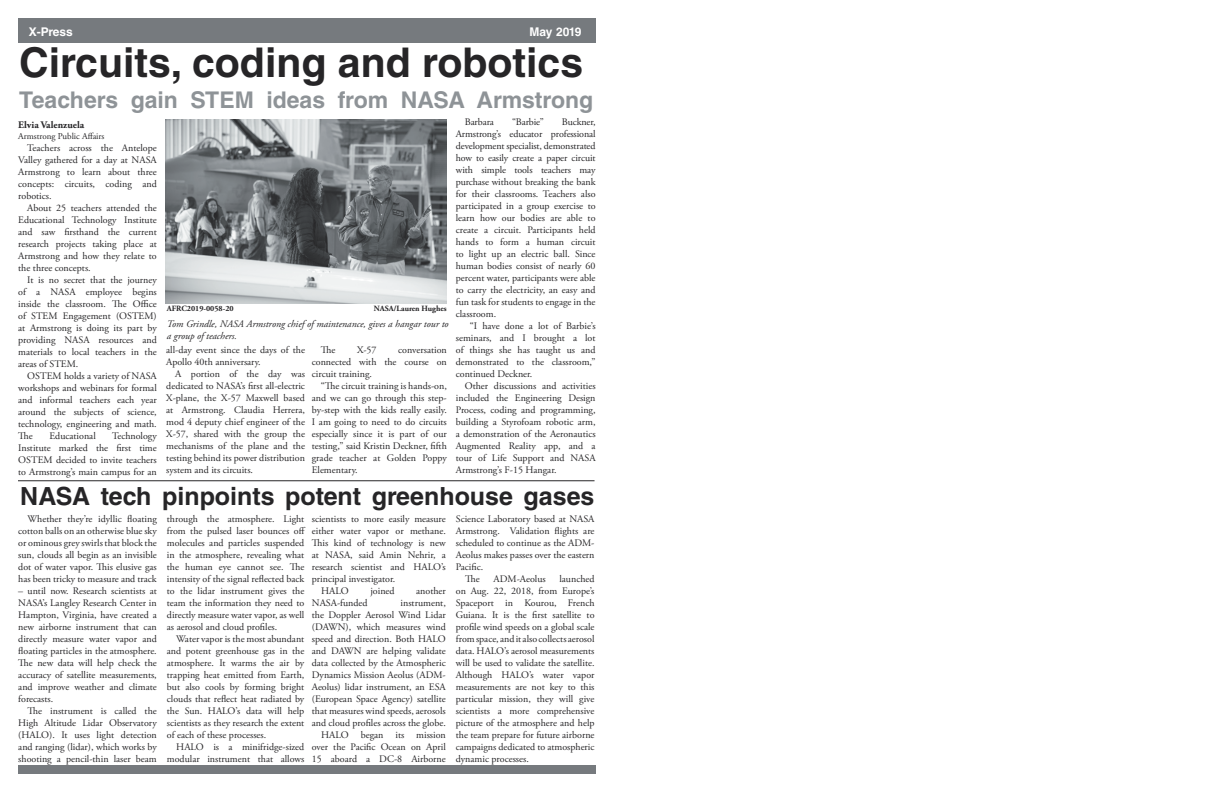
<style>
.page{position:relative;width:1224px;height:792px;background:#fff}
.page>*{position:absolute;margin:0;border:0;box-sizing:border-box;transform-origin:0 0}
.t1{font:700 41px "Helvetica LT Std";color:#262527}
.t2{font:700 25px "Helvetica LT Std";color:#262527}
.t3{font:700 23px "Helvetica LT Std";color:#8e9397}
.t4{font:700 12px "Helvetica LT Std";letter-spacing:-.02em;color:#fff}
.t5{font:10px/12px "Adobe Garamond Pro";color:#262527;text-align:justify}
.t6{font:italic 10px/12px "Adobe Garamond Pro";color:#262527}
.t7{font:700 10px "Adobe Garamond Pro";color:#262527}
.t8{font:9px "Adobe Garamond Pro";color:#262527}
.t9{font:700 8px "Adobe Garamond Pro";color:#262527}
</style>
<div class="page">
<div style="left:18px;top:18px;width:578px;height:25px;background:#767a7e"></div>
<div style="left:18px;top:765px;width:578px;height:9px;background:#767a7e"></div>
<hr style="left:18px;top:480px;width:577px;height:1px;background:#262527">
<img style="left:166px;top:120px;width:281px;height:184px">
<p class="t4" style="left:29px;top:24px;width:46px">X-Press</p>
<p class="t4" style="left:530px;top:24px;width:54px">May 2019</p>
<p class="t1" style="left:19px;top:38px;width:565px">Circuits, coding and robotics</p>
<p class="t3" style="left:19px;top:85px;width:576px">Teachers gain STEM ideas from NASA Armstrong</p>
<p class="t5" style="left:456px;top:116px;width:141px;text-indent:106px">Buckner, Armstrong’s educator professional development specialist, demonstrated how to easily create a paper circuit with simple tools teachers may purchase without breaking the bank for their classrooms. Teachers also participated in a group exercise to learn how our bodies are able to create a circuit. Participants held hands to form a human circuit to light up an electric ball. Since human bodies consist of nearly 60 percent water, participants were able to carry the electricity, an easy and fun task for students to engage in the classroom.</p>
<p class="t5" style="left:456px;top:320px;width:141px;text-indent:14px">“I have done a lot of Barbie’s seminars, and I brought a lot of things she has taught us and demonstrated to the classroom,” continued Deckner.</p>
<p class="t5" style="left:456px;top:380px;width:141px;text-indent:9px">Other discussions and activities included the Engineering Design Process, coding and programming, building a Styrofoam robotic arm, a demonstration of the Aeronautics Augmented Reality app, and a tour of Life Support and NASA Armstrong’s F-15 Hangar.</p>
<p class="t5" style="left:465px;top:116px;width:31px">Barbara</p>
<p class="t5" style="left:512px;top:116px;width:33px">“Barbie”</p>
<p class="t7" style="left:18px;top:119px;width:67px">Elvia Valenzuela</p>
<p class="t8" style="left:18px;top:130px;width:88px">Armstrong Public Affairs</p>
<p class="t5" style="left:18px;top:142px;width:140px;text-indent:9px">Teachers across the Antelope Valley gathered for a day at NASA Armstrong to learn about three concepts: circuits, coding and robotics.</p>
<p class="t5" style="left:18px;top:202px;width:140px;text-indent:9px">About 25 teachers attended the Educational Technology Institute and saw firsthand the current research projects taking place at Armstrong and how they relate to the three concepts.</p>
<p class="t5" style="left:18px;top:274px;width:140px;text-indent:9px">It is no secret that the journey of a NASA employee begins inside the classroom. The Office of STEM Engagement (OSTEM) at Armstrong is doing its part by providing NASA resources and materials to local teachers in the areas of STEM.</p>
<p class="t5" style="left:18px;top:370px;width:140px;text-indent:9px">OSTEM holds a variety of NASA workshops and webinars for formal and informal teachers each year around the subjects of science, technology, engineering and math.<br>The</p>
<p class="t9" style="left:167px;top:304px;width:68px">AFRC2019-0058-20</p>
<p class="t9" style="left:374px;top:304px;width:74px">NASA/Lauren Hughes</p>
<p class="t6" style="left:167px;top:318px;width:283px">Tom Grindle, NASA Armstrong chief of maintenance, gives a hangar tour to a group of teachers.</p>
<p class="t5" style="left:166px;top:345px;width:140px">all-day event since the days of the<br>Apollo 40th anniversary.</p>
<p class="t5" style="left:166px;top:369px;width:140px;text-indent:9px">A portion of the day was dedicated to NASA’s first all-electric X-plane, the X-57 Maxwell based at Armstrong. Claudia Herrera, mod 4 deputy chief engineer of the X-57, shared with the group the mechanisms of the plane and the testing behind its power distribution system and its circuits.</p>
<p class="t2" style="left:20px;top:481px;width:576px">NASA tech pinpoints potent greenhouse gases</p>
<p class="t5" style="left:18px;top:513px;width:140px;text-indent:9px">Whether they’re idyllic floating cotton balls on an otherwise blue sky or ominous grey swirls that block the sun, clouds all begin as an invisible dot of water vapor. This elusive gas has been tricky to measure and track</p>
<p class="t5" style="left:18px;top:585px;width:140px">– until now. Research scientists at NASA’s Langley Research Center in Hampton, Virginia, have created a new airborne instrument that can directly measure water vapor and floating particles in the atmosphere.<br>The new data will help check the accuracy of satellite measurements, and improve weather and climate forecasts.</p>
<p class="t5" style="left:18px;top:705px;width:140px;text-indent:9px">The instrument is called the High Altitude Lidar Observatory (HALO). It uses light detection and ranging (lidar), which works by shooting a pencil-thin laser beam</p>
<p class="t5" style="left:321px;top:345px;width:16px">The</p>
<p class="t5" style="left:357px;top:345px;width:21px">X-57</p>
<p class="t5" style="left:312px;top:345px;width:137px;text-indent:86px">conversation connected with the course on circuit training.</p>
<p class="t5" style="left:312px;top:381px;width:137px;text-indent:9px">“The circuit training is hands-on, and we can go through this step&shy;by-step with the kids really easily.<br>I am going to need to do circuits especially since it is part of our testing,” said Kristin Deckner, fifth grade teacher at Golden Poppy Elementary.</p>
<p class="t5" style="left:18px;top:430px;width:140px;text-indent:94px">Technology Institute marked the first time OSTEM decided to invite teachers to Armstrong’s main campus for an</p>
<p class="t5" style="left:50px;top:430px;width:48px">Educational</p>
<p class="t5" style="left:167px;top:513px;width:140px">through the atmosphere. Light from the pulsed laser bounces off molecules and particles suspended in the atmosphere, revealing what the human eye cannot see. The intensity of the signal reflected back to the lidar instrument gives the team the information they need to directly measure water vapor, as well as aerosol and cloud profiles.</p>
<p class="t5" style="left:167px;top:633px;width:139px;text-indent:9px">Water vapor is the most abundant and potent greenhouse gas in the atmosphere. It warms the air by trapping heat emitted from Earth, but also cools by forming bright clouds that reflect heat radiated by the Sun. HALO’s data will help scientists as they research the extent of each of these processes.</p>
<p class="t5" style="left:167px;top:741px;width:139px;text-align:right">HALO is a minifridge-sized modular instrument that allows</p>
<p class="t5" style="left:312px;top:513px;width:136px">scientists to more easily measure either water vapor or methane.<br>This kind of technology is new at NASA, said Amin Nehrir, a research scientist and HALO’s principal investigator.</p>
<p class="t5" style="left:321px;top:585px;width:29px">HALO</p>
<p class="t5" style="left:370px;top:585px;width:26px">joined</p>
<p class="t5" style="left:416px;top:585px;width:31px">another</p>
<p class="t5" style="left:312px;top:597px;width:57px">NASA-funded</p>
<p class="t5" style="left:456px;top:513px;width:140px">Science Laboratory based at NASA Armstrong. Validation flights are scheduled to continue as the ADM-Aeolus makes passes over the eastern Pacific.</p>
<p class="t5" style="left:465px;top:573px;width:16px">The</p>
<p class="t5" style="left:494px;top:573px;width:54px">ADM-Aeolus</p>
<p class="t5" style="left:456px;top:573px;width:140px;text-indent:104px">launched on Aug. 22, 2018, from Europe’s Spaceport in Kourou, French Guiana. It is the first satellite to profile wind speeds on a global scale from space, and it also collects aerosol data. HALO’s aerosol measurements will be used to validate the satellite.<br>Although HALO’s water vapor measurements are not key to this particular mission, they will give scientists a more comprehensive picture of the atmosphere and help the team prepare for future airborne campaigns dedicated to atmospheric dynamic processes.</p>
<p class="t5" style="left:312px;top:597px;width:136px;text-indent:89px">instrument, the Doppler Aerosol Wind Lidar (DAWN), which measures wind speed and direction. Both HALO and DAWN are helping validate data collected by the Atmospheric Dynamics Mission Aeolus (ADM-Aeolus) lidar instrument, an ESA (European Space Agency) satellite that measures wind speeds, aerosols and cloud profiles across the globe.</p>
<p class="t5" style="left:312px;top:729px;width:136px;text-indent:9px">HALO began its mission over the Pacific Ocean on April 15 aboard a DC-8 Airborne</p>
</div>
